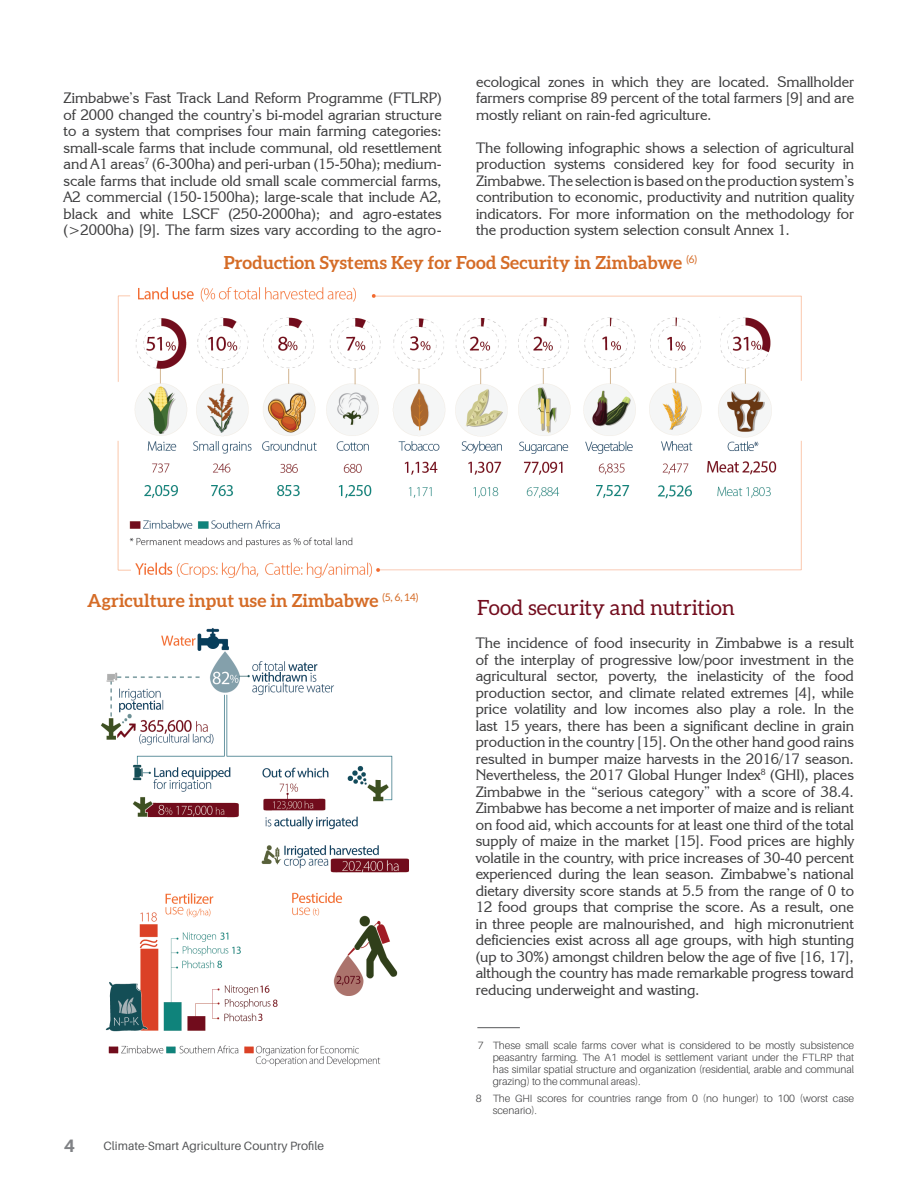
<style>
.page{position:relative;width:918px;height:1188px;background:#fff}
.page>*{position:absolute;margin:0;border:0;box-sizing:border-box;transform-origin:0 0}
.TEXTO_NUEVO{font:21px "Aleo";letter-spacing:.005em;color:#720c1d}
.TITULOS_INFOGRAFIAS{font:700 18px "Aleo";color:#d56c27}
.t1{font:700 18px "Aileron";color:#808285}
.TEXTO_NUEVO-2{font:15px/16.5px "Korinna IT Cby BT";color:#3e3e3f;text-align:justify}
.t2{font:12px "Aileron";color:#545557}
.LLAMADOS{font:300 10.5px/12px "Aileron";color:#3e3e3f;text-align:justify}
</style>
<div class="page">
<img style="left:101px;top:628px;width:308px;height:438px">
<img style="left:117px;top:287px;width:685px;height:291px">
<hr style="left:477px;top:1027px;width:43px;height:1px;background:#57585a">
<p class="TEXTO_NUEVO-2" style="left:476px;top:73px;width:380px">ecological zones in which they are located. Smallholder farmers comprise 89 percent of the total farmers [9] and are mostly reliant on rain-fed agriculture.</p>
<p class="TEXTO_NUEVO-2" style="left:476px;top:139px;width:380px">The following infographic shows a selection of agricultural production systems considered key for food security in Zimbabwe. The selection is based on the production system’s contribution to economic, productivity and nutrition quality indicators. For more information on the methodology for the production system selection consult Annex 1.</p>
<p class="TITULOS_INFOGRAFIAS" style="left:224px;top:253px;width:475px">Production Systems Key for Food Security in Zimbabwe <sup>(6)</sup></p>
<p class="TEXTO_NUEVO-2" style="left:64px;top:90px;width:380px">Zimbabwe’s Fast Track Land Reform Programme (FTLRP) of 2000 changed the country’s bi-model agrarian structure to a system that comprises four main farming categories: small-scale farms that include communal, old resettlement and A1 areas<sup>7</sup> (6-300ha) and peri-urban (15-50ha); medium&shy;scale farms that include old small scale commercial farms, A2 commercial (150-1500ha); large-scale that include A2, black and white LSCF (250-2000ha); and agro-estates (&gt;2000ha) [9]. The farm sizes vary according to the agro-</p>
<p class="TITULOS_INFOGRAFIAS" style="left:87px;top:590px;width:333px">Agriculture input use in Zimbabwe <sup>(5,</sup> <sup>6,</sup> <sup>14)</sup></p>
<p class="t1" style="left:64px;top:1136px;width:13px">4</p>
<p class="t2" style="left:104px;top:1139px;width:222px">Climate-Smart Agriculture Country Profile</p>
<p class="TEXTO_NUEVO" style="left:477px;top:596px;width:259px">Food security and nutrition</p>
<p class="TEXTO_NUEVO-2" style="left:476px;top:634px;width:380px">The incidence of food insecurity in Zimbabwe is a result of the interplay of progressive low/poor investment in the agricultural sector, poverty, the inelasticity of the food production sector, and climate related extremes [4], while price volatility and low incomes also play a role. In the last 15 years, there has been a significant decline in grain production in the country [15]. On the other hand good rains resulted in bumper maize harvests in the 2016/17 season.<br>Nevertheless, the 2017 Global Hunger Index<sup>8</sup> (GHI), places Zimbabwe in the “serious category” with a score of 38.4.<br>Zimbabwe has become a net importer of maize and is reliant on food aid, which accounts for at least one third of the total supply of maize in the market [15]. Food prices are highly volatile in the country, with price increases of 30-40 percent experienced during the lean season. Zimbabwe’s national dietary diversity score stands at 5.5 from the range of 0 to 12 food groups that comprise the score. As a result, one in three people are malnourished, and high micronutrient deficiencies exist across all age groups, with high stunting (up to 30%) amongst children below the age of five [16, 17], although the country has made remarkable progress toward reducing underweight and wasting.</p>
<p class="LLAMADOS" style="left:493px;top:1040px;width:363px;text-indent:-15px">7 These small scale farms cover what is considered to be mostly subsistence peasantry farming. The A1 model is settlement variant under the FTLRP that has similar spatial structure and organization (residential, arable and communal grazing) to the communal areas).</p>
<p class="LLAMADOS" style="left:493px;top:1092px;width:363px;text-indent:-17px">8 The GHI scores for countries range from 0 (no hunger) to 100 (worst case scenario).</p>
</div>
